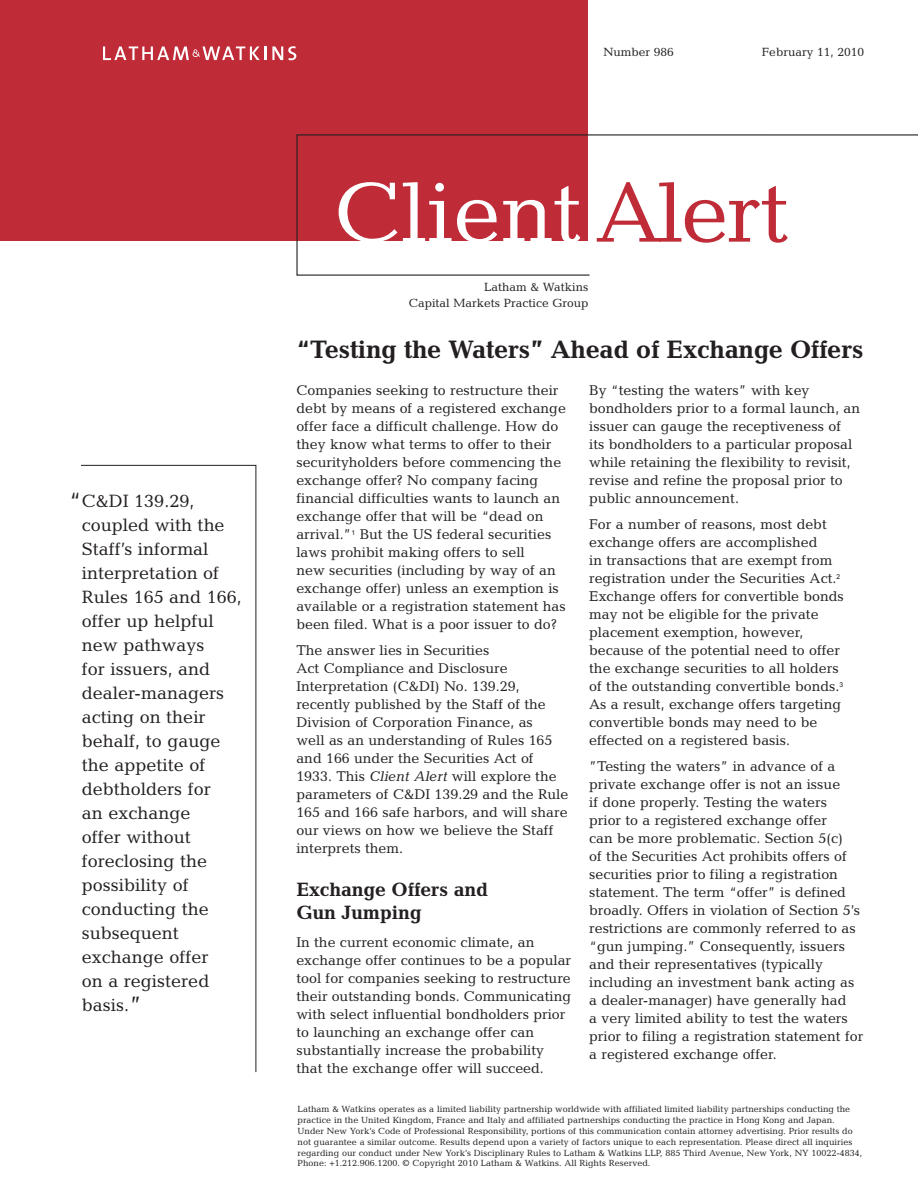
<style>
.page{position:relative;width:918px;height:1188px;background:#fff}
.page>*{position:absolute;margin:0;border:0;box-sizing:border-box;transform-origin:0 0}
.t1{font:86.25px "Candida";color:#fff}
.t2{font:700 25.5px "Candida";letter-spacing:-.015em;color:#231f20}
.t3{font:700 19.5px/22.5px "Candida";letter-spacing:-.01em;color:#231f20}
.t4{font:18px/24px "Candida";color:#231f20}
.t5{font:14.25px/18px "Candida";color:#231f20}
.t6{font:12px/16.5px "Candida";color:#231f20;text-align:right}
.t7{font:9px/10.8px "Candida";color:#231f20}
.s1{font-size:24px}
.s2{color:#bf2b37}
.s3{font-style:italic}
</style>
<div class="page">
<div style="left:0;top:0;width:588px;height:241px;background:#bf2b37"></div>
<svg style="left:272px;top:46px;width:24px;height:14px"></svg>
<svg style="left:103px;top:46px;width:163px;height:14px"></svg>
<svg style="left:296px;top:134px;width:622px;height:142px"></svg>
<svg style="left:81px;top:465px;width:175px;height:608px"></svg>
<div style="left:68px;top:489px;width:175px;height:531px;background:#fff"></div>
<p class="t4" style="left:82px;top:489px;width:161px;text-indent:-14px"><span class="s1">“</span>C&amp;DI 139.29, coupled with the<br>Staff’s informal interpretation of<br>Rules 165 and 166, offer up helpful new pathways<br>for issuers, and dealer-managers acting on their behalf, to gauge the appetite of debtholders for<br>an exchange<br>offer without foreclosing the possibility of conducting the subsequent exchange offer<br>on a registered basis.<span class="s1">”</span></p>
<p class="t6" style="left:603px;top:44px;width:72px">Number 986</p>
<p class="t6" style="left:762px;top:44px;width:104px">February 11, 2010</p>
<h1 class="t1" style="left:334px;top:163px;width:456px">Client <span class="s2">Alert</span></h1>
<p class="t6" style="left:409px;top:278px;width:181px">Latham &amp; Watkins<br>Capital Markets Practice Group</p>
<h2 class="t2" style="left:296px;top:335px;width:569px">“Testing the Waters” Ahead of Exchange Offers</h2>
<p class="t5" style="left:296px;top:381px;width:271px">Companies seeking to restructure their debt by means of a registered exchange offer face a difficult challenge. How do they know what terms to offer to their securityholders before commencing the exchange offer? No company facing financial difficulties wants to launch an exchange offer that will be “dead on arrival.”<sup>1</sup> But the US federal securities laws prohibit making offers to sell<br>new securities (including by way of an exchange offer) unless an exemption is available or a registration statement has been filed. What is a poor issuer to do?</p>
<p class="t5" style="left:296px;top:641px;width:273px">The answer lies in Securities<br>Act Compliance and Disclosure Interpretation (C&amp;DI) No. 139.29, recently published by the Staff of the Division of Corporation Finance, as<br>well as an understanding of Rules 165 and 166 under the Securities Act of 1933. This <span class="s3">Client Alert</span> will explore the parameters of C&amp;DI 139.29 and the Rule 165 and 166 safe harbors, and will share our views on how we believe the Staff interprets them.</p>
<h3 class="t3" style="left:296px;top:878px;width:193px">Exchange Offers and<br>Gun Jumping</h3>
<p class="t5" style="left:296px;top:933px;width:276px">In the current economic climate, an exchange offer continues to be a popular tool for companies seeking to restructure their outstanding bonds. Communicating with select influential bondholders prior to launching an exchange offer can substantially increase the probability that the exchange offer will succeed.</p>
<p class="t5" style="left:589px;top:381px;width:273px">By “testing the waters” with key bondholders prior to a formal launch, an issuer can gauge the receptiveness of<br>its bondholders to a particular proposal while retaining the flexibility to revisit, revise and refine the proposal prior to public announcement.</p>
<p class="t5" style="left:589px;top:515px;width:256px">For a number of reasons, most debt exchange offers are accomplished<br>in transactions that are exempt from registration under the Securities Act.<sup>2<br></sup>Exchange offers for convertible bonds may not be eligible for the private placement exemption, however, because of the potential need to offer the exchange securities to all holders of the outstanding convertible bonds.<sup>3<br></sup>As a result, exchange offers targeting convertible bonds may need to be effected on a registered basis.</p>
<p class="t5" style="left:589px;top:757px;width:276px">”Testing the waters” in advance of a private exchange offer is not an issue<br>if done properly. Testing the waters<br>prior to a registered exchange offer<br>can be more problematic. Section 5(c)<br>of the Securities Act prohibits offers of securities prior to filing a registration statement. The term “offer” is defined broadly. Offers in violation of Section 5’s restrictions are commonly referred to as “gun jumping.” Consequently, issuers and their representatives (typically including an investment bank acting as a dealer-manager) have generally had<br>a very limited ability to test the waters prior to filing a registration statement for a registered exchange offer.</p>
<p class="t7" style="left:298px;top:1104px;width:566px">Latham &amp; Watkins operates as a limited liability partnership worldwide with affiliated limited liability partnerships conducting the practice in the United Kingdom, France and Italy and affiliated partnerships conducting the practice in Hong Kong and Japan.<br>Under New York’s Code of Professional Responsibility, portions of this communication contain attorney advertising. Prior results do not guarantee a similar outcome. Results depend upon a variety of factors unique to each representation. Please direct all inquiries regarding our conduct under New York’s Disciplinary Rules to Latham &amp; Watkins LLP, 885 Third Avenue, New York, NY 10022-4834, Phone: +1.212.906.1200. © Copyright 2010 Latham &amp; Watkins. All Rights Reserved.</p>
</div>
